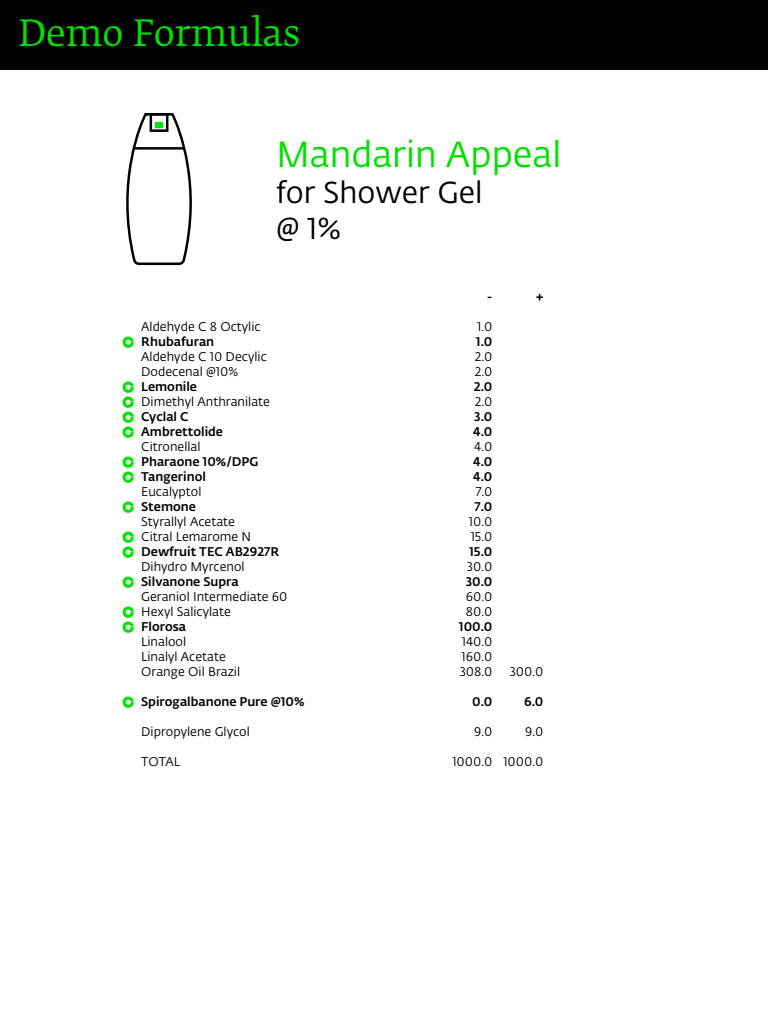
<style>
.page{position:relative;width:768px;height:1024px;background:#fff}
.page>*{position:absolute;margin:0;border:0;box-sizing:border-box;transform-origin:0 0}
.t1{font:36px "Fedra Sans Alt Pro Book LF";color:#00e100}
.t2{font:36px "Fedra Serif B Pro";color:#00e100}
.t3{font:30px/36px "Fedra Sans Alt Pro Book LF";color:#000}
.t4{font:12.5px/15px "Fedra Sans Alt Pro Book LF";color:#000}
.t5{font:12.5px/15px "Fedra Sans Alt Pro Med LF";color:#000}
.t6{font:12.5px/15px "Givaubats";color:#00e100}
.t7{font:12.5px "Fedra Sans Alt Pro Bold LF";color:#000}
</style>
<div class="page">
<div style="left:0;top:0;width:768px;height:70px;background:#000"></div>
<svg style="left:126px;top:113px;width:66px;height:152px"></svg>
<div style="left:150px;top:113px;width:18px;height:19px;border:2px solid #000"></div>
<hr style="left:134px;top:147px;width:50px;height:3px;background:#000">
<div style="left:155px;top:122px;width:8px;height:6px;background:#00e100"></div>
<h1 class="t2" style="left:18px;top:13px;width:284px">Demo Formulas</h1>
<h1 class="t1" style="left:276px;top:129px;width:287px">Mandarin Appeal</h1>
<h2 class="t3" style="left:276px;top:174px;width:208px">for Shower Gel @ 1%</h2>
<p class="t4" style="left:141px;top:318px;width:121px">Aldehyde C 8 Octylic</p>
<p class="t5" style="left:141px;top:333px;width:75px">Rhubafuran</p>
<p class="t4" style="left:141px;top:348px;width:127px">Aldehyde C 10 Decylic<br>Dodecenal @10%</p>
<p class="t5" style="left:141px;top:378px;width:57px">Lemonile</p>
<p class="t4" style="left:141px;top:393px;width:130px">Dimethyl Anthranilate</p>
<p class="t5" style="left:141px;top:408px;width:83px">Cyclal C<br>Ambrettolide</p>
<p class="t4" style="left:141px;top:438px;width:61px">Citronellal</p>
<p class="t5" style="left:141px;top:453px;width:119px">Pharaone 10%/DPG<br>Tangerinol</p>
<p class="t4" style="left:141px;top:483px;width:62px">Eucalyptol</p>
<p class="t5" style="left:141px;top:498px;width:56px">Stemone</p>
<p class="t4" style="left:141px;top:513px;width:112px">Styrallyl Acetate<br>Citral Lemarome N</p>
<p class="t5" style="left:141px;top:543px;width:140px">Dewfruit TEC AB2927R</p>
<p class="t4" style="left:141px;top:558px;width:105px">Dihydro Myrcenol</p>
<p class="t5" style="left:141px;top:573px;width:99px">Silvanone Supra</p>
<p class="t4" style="left:141px;top:588px;width:148px">Geraniol Intermediate 60<br>Hexyl Salicylate</p>
<p class="t5" style="left:141px;top:618px;width:46px">Florosa</p>
<p class="t4" style="left:141px;top:633px;width:100px">Linalool<br>Linalyl Acetate<br>Orange Oil Brazil</p>
<p class="t5" style="left:141px;top:693px;width:165px">Spirogalbanone Pure @10%</p>
<p class="t4" style="left:141px;top:723px;width:110px">Dipropylene Glycol</p>
<p class="t4" style="left:141px;top:753px;width:40px">TOTAL</p>
<p class="t6" style="left:122px;top:337px;width:14px">N</p>
<p class="t6" style="left:122px;top:382px;width:14px;text-align:justify">N N N N</p>
<p class="t6" style="left:122px;top:457px;width:14px">N<br>N</p>
<p class="t6" style="left:122px;top:502px;width:14px">N</p>
<p class="t6" style="left:122px;top:532px;width:14px">N<br>N</p>
<p class="t6" style="left:122px;top:577px;width:14px">N</p>
<p class="t6" style="left:122px;top:607px;width:14px">N<br>N</p>
<p class="t6" style="left:122px;top:697px;width:14px">N</p>
<p class="t5" style="left:487px;top:288px;width:7px">-</p>
<p class="t4" style="left:477px;top:318px;width:17px">1.0</p>
<p class="t5" style="left:476px;top:333px;width:18px">1.0</p>
<p class="t4" style="left:475px;top:348px;width:19px">2.0<br>2.0</p>
<p class="t5" style="left:474px;top:378px;width:20px">2.0</p>
<p class="t4" style="left:475px;top:393px;width:19px">2.0</p>
<p class="t5" style="left:473px;top:408px;width:21px">3.0<br>4.0</p>
<p class="t4" style="left:474px;top:438px;width:20px">4.0</p>
<p class="t5" style="left:473px;top:453px;width:21px">4.0<br>4.0</p>
<p class="t4" style="left:476px;top:483px;width:18px">7.0</p>
<p class="t5" style="left:475px;top:498px;width:19px">7.0</p>
<p class="t4" style="left:469px;top:513px;width:25px">10.0<br>15.0</p>
<p class="t5" style="left:469px;top:543px;width:25px">15.0</p>
<p class="t4" style="left:467px;top:558px;width:27px">30.0</p>
<p class="t5" style="left:466px;top:573px;width:28px">30.0</p>
<p class="t4" style="left:466px;top:588px;width:28px">60.0<br>80.0</p>
<p class="t5" style="left:459px;top:618px;width:35px">100.0</p>
<p class="t4" style="left:460px;top:633px;width:34px;text-align:justify">140.0<br>160.0<br>308.0</p>
<p class="t5" style="left:472px;top:693px;width:22px">0.0</p>
<p class="t4" style="left:474px;top:723px;width:20px">9.0</p>
<p class="t4" style="left:452px;top:753px;width:42px">1000.0</p>
<p class="t7" style="left:536px;top:286px;width:9px">+</p>
<p class="t4" style="left:510px;top:663px;width:35px">300.0</p>
<p class="t5" style="left:524px;top:693px;width:21px">6.0</p>
<p class="t4" style="left:525px;top:723px;width:20px">9.0</p>
<p class="t4" style="left:503px;top:753px;width:42px">1000.0</p>
</div>
